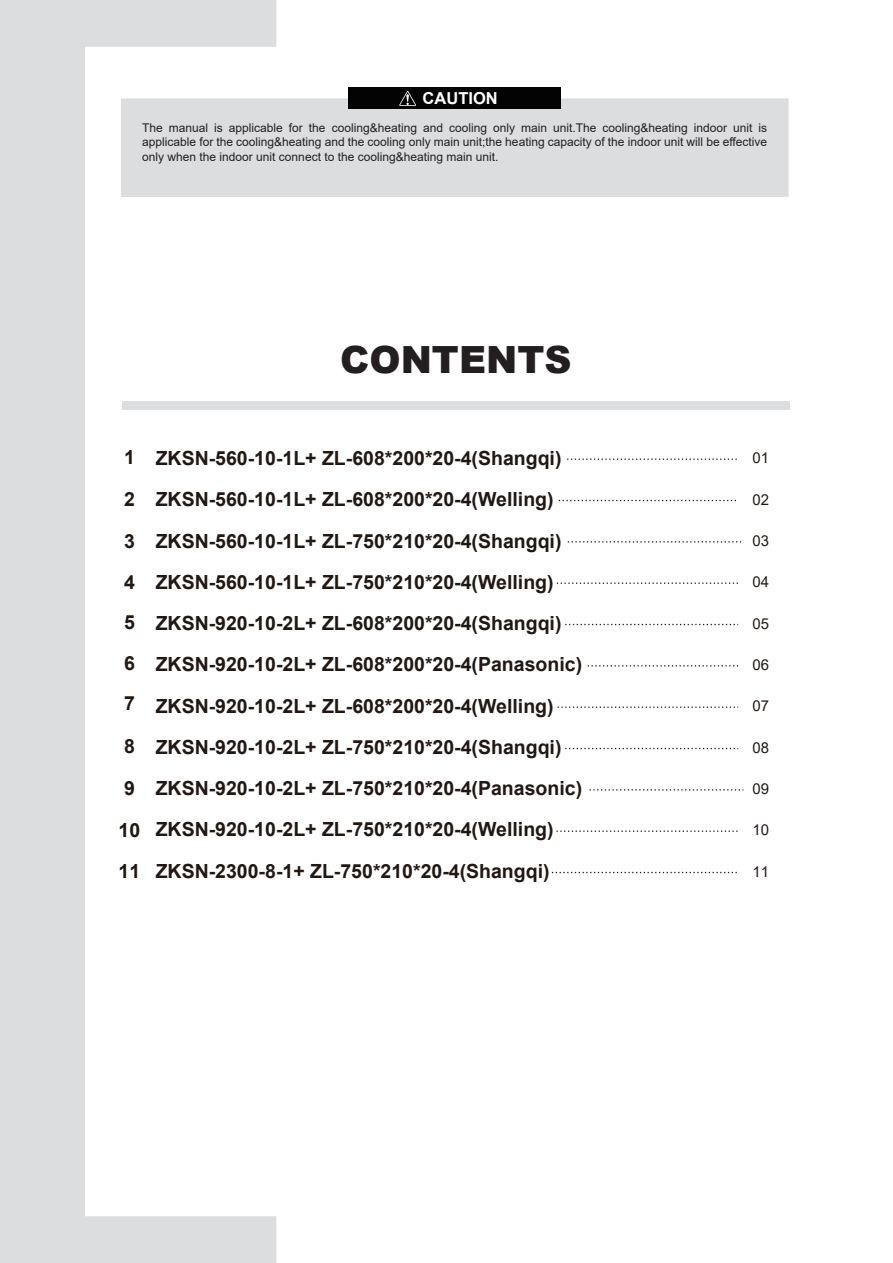
<style>
.page{position:relative;width:893px;height:1263px;background:#fff}
.page>*{position:absolute;margin:0;border:0;box-sizing:border-box;transform-origin:0 0}
.t1{font:900 37.5px "Arial";color:#231f20}
.t2{font:700 19.5px/41.2px "Arial";color:#211814}
.t3{font:700 16.5px "Arial";color:#fff}
.t4{font:15px "Arial";color:#211814}
.t5{font:12px/14.4px "Arial";color:#231f20;text-align:justify}
</style>
<div class="page">
<svg style="left:0;top:0;width:276px;height:1263px"></svg>
<div style="left:122px;top:401px;width:668px;height:9px;background:#dcdddf"></div>
<div style="left:121px;top:98px;width:668px;height:99px;background:#dcdddf"></div>
<div style="left:348px;top:87px;width:213px;height:22px;background:#030303"></div>
<svg style="left:399px;top:91px;width:17px;height:15px"></svg>
<svg style="left:567px;top:458px;width:170px;height:2px"></svg>
<svg style="left:559px;top:500px;width:177px;height:1px"></svg>
<svg style="left:568px;top:541px;width:173px;height:1px"></svg>
<svg style="left:557px;top:582px;width:181px;height:2px"></svg>
<svg style="left:565px;top:624px;width:173px;height:1px"></svg>
<svg style="left:588px;top:665px;width:150px;height:1px"></svg>
<svg style="left:558px;top:706px;width:180px;height:2px"></svg>
<svg style="left:565px;top:748px;width:173px;height:1px"></svg>
<svg style="left:589px;top:789px;width:154px;height:1px"></svg>
<svg style="left:556px;top:830px;width:182px;height:2px"></svg>
<svg style="left:552px;top:872px;width:185px;height:1px"></svg>
<p class="t3" style="left:423px;top:87px;width:77px">CAUTION</p>
<p class="t5" style="left:142px;top:121px;width:627px">The manual is applicable for the cooling&amp;heating and cooling only main unit.The cooling&amp;heating indoor unit is applicable for the cooling&amp;heating and the cooling only main unit;the heating capacity of the indoor unit will be effective only when the indoor unit connect to the cooling&amp;heating main unit.</p>
<h1 class="t1" style="left:340px;top:332px;width:233px">CONTENTS</h1>
<p class="t2" style="left:124px;top:436px;width:12px">1</p>
<p class="t4" style="left:752px;top:448px;width:18px">01</p>
<p class="t4" style="left:752px;top:489px;width:18px">02</p>
<p class="t4" style="left:752px;top:530px;width:18px">03</p>
<p class="t4" style="left:752px;top:572px;width:18px">04</p>
<p class="t4" style="left:752px;top:613px;width:18px">05</p>
<p class="t4" style="left:752px;top:654px;width:18px">06</p>
<p class="t4" style="left:752px;top:696px;width:18px">07</p>
<p class="t4" style="left:752px;top:737px;width:18px">08</p>
<p class="t4" style="left:752px;top:778px;width:18px">09</p>
<p class="t4" style="left:752px;top:819px;width:18px">10</p>
<p class="t4" style="left:752px;top:861px;width:18px">11</p>
<p class="t2" style="left:156px;top:438px;width:428px">ZKSN-560-10-1L+ ZL-608*200*20-4(Shangqi)<br>ZKSN-560-10-1L+ ZL-608*200*20-4(Welling)<br>ZKSN-560-10-1L+ ZL-750*210*20-4(Shangqi)<br>ZKSN-560-10-1L+ ZL-750*210*20-4(Welling)<br>ZKSN-920-10-2L+ ZL-608*200*20-4(Shangqi)<br>ZKSN-920-10-2L+ ZL-608*200*20-4(Panasonic)<br>ZKSN-920-10-2L+ ZL-608*200*20-4(Welling)<br>ZKSN-920-10-2L+ ZL-750*210*20-4(Shangqi)<br>ZKSN-920-10-2L+ ZL-750*210*20-4(Panasonic)<br>ZKSN-920-10-2L+ ZL-750*210*20-4(Welling)<br>ZKSN-2300-8-1+ ZL-750*210*20-4(Shangqi)</p>
<p class="t2" style="left:124px;top:478px;width:12px;text-align:justify">2<br>3<br>4</p>
<p class="t2" style="left:124px;top:602px;width:12px">5</p>
<p class="t2" style="left:124px;top:644px;width:12px;line-height:39.8px">6<br>7</p>
<p class="t2" style="left:124px;top:726px;width:12px">8</p>
<p class="t2" style="left:119px;top:767px;width:23px">9<br>10<br>11</p>
</div>
